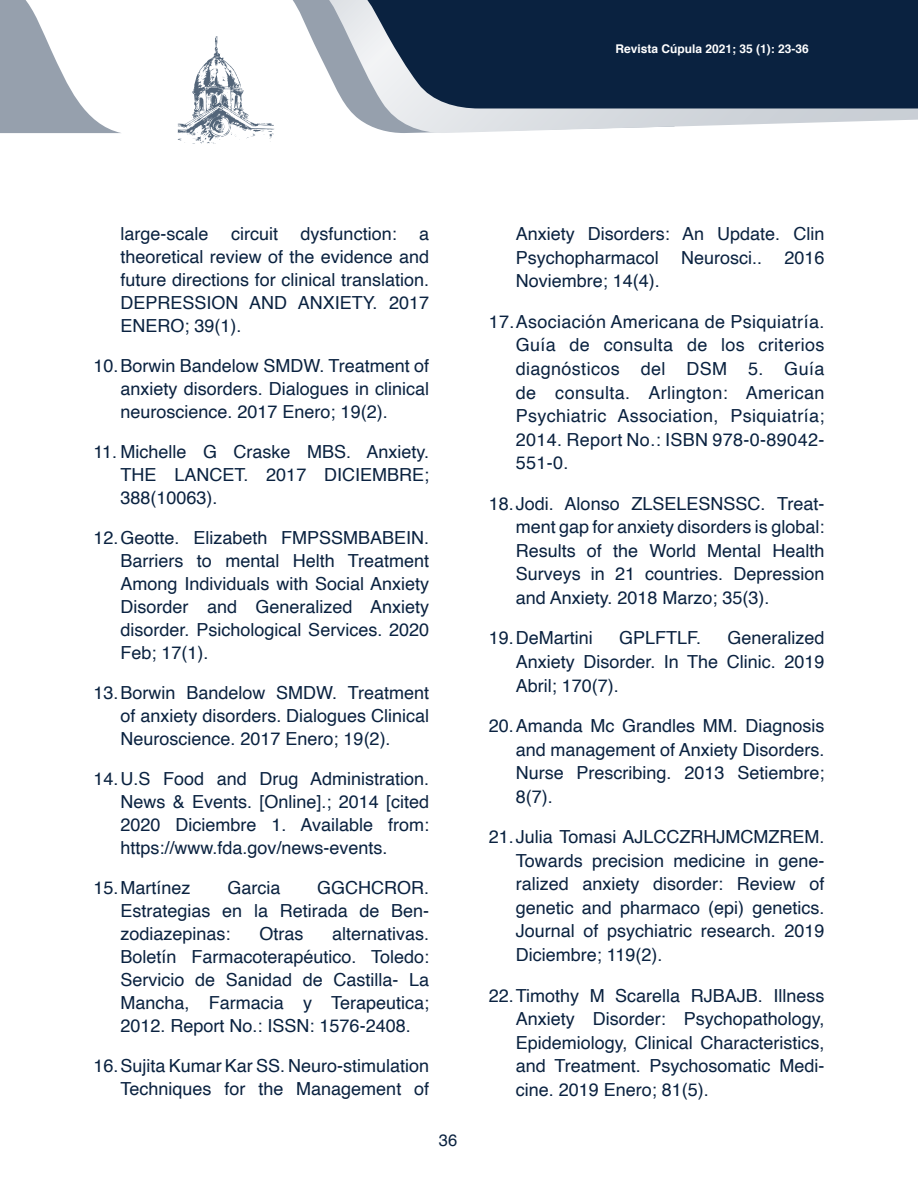
<style>
.page{position:relative;width:918px;height:1188px;background:#fff}
.page>*{position:absolute;margin:0;border:0;box-sizing:border-box;transform-origin:0 0}
.t1{font:18px/23.5px "Helvetica";color:#0a2240;text-align:justify}
.t2{font:16.5px "Helvetica";color:#0a2240}
.t3{font:700 12px "Helvetica";color:#fff}
</style>
<div class="page">
<svg style="left:293px;top:0;width:28px;height:58px"></svg>
<svg style="left:0;top:0;width:121px;height:133px"></svg>
<svg style="left:321px;top:0;width:597px;height:133px"></svg>
<svg style="left:328px;top:0;width:590px;height:108px;background:#223853"></svg>
<svg style="left:178px;top:36px;width:96px;height:108px"></svg>
<p class="t3" style="left:615px;top:39px;width:195px">Revista Cúpula 2021; 35 (1): 23-36</p>
<p class="t1" style="left:121px;top:223px;width:90px">large-scale</p>
<p class="t1" style="left:231px;top:223px;width:48px">circuit</p>
<p class="t1" style="left:301px;top:223px;width:98px">dysfunction:</p>
<p class="t1" style="left:121px;top:223px;width:310px;line-height:23px;text-indent:299px">a theoretical review of the evidence and future directions for clinical translation.<br>DEPRESSION AND ANXIETY. 2017<br>ENERO; 39(1).</p>
<p class="t1" style="left:121px;top:355px;width:310px;line-height:23px;text-indent:-27px">10.Borwin Bandelow SMDW. Treatment of anxiety disorders. Dialogues in clinical neuroscience. 2017 Enero; 19(2).</p>
<p class="t1" style="left:121px;top:441px;width:310px;line-height:23px;text-indent:-27px">11. Michelle G Craske MBS. Anxiety.<br>THE LANCET. 2017 DICIEMBRE; 388(10063).</p>
<p class="t1" style="left:121px;top:527px;width:310px;line-height:23px;text-indent:-27px">12.Geotte. Elizabeth FMPSSMBABEIN.<br>Barriers to mental Helth Treatment Among Individuals with Social Anxiety Disorder and Generalized Anxiety disorder. Psichological Services. 2020<br>Feb; 17(1).</p>
<p class="t1" style="left:121px;top:682px;width:310px;line-height:23px;text-indent:-27px">13.Borwin Bandelow SMDW. Treatment of anxiety disorders. Dialogues Clinical Neuroscience. 2017 Enero; 19(2).</p>
<p class="t1" style="left:121px;top:768px;width:310px;line-height:23px;text-indent:-27px">14.U.S Food and Drug Administration.<br>News &amp; Events. [Online].; 2014 [cited 2020 Diciembre 1. Available from: https://www.fda.gov/news-events.</p>
<p class="t1" style="left:94px;top:877px;width:99px">15.Martínez</p>
<p class="t1" style="left:227px;top:877px;width:55px">Garcia</p>
<p class="t1" style="left:121px;top:877px;width:310px;line-height:23px;text-indent:197px">GGCHCROR.<br>Estrategias en la Retirada de Ben&shy;zodiazepinas:</p>
<p class="t1" style="left:259px;top:923px;width:46px">Otras</p>
<p class="t1" style="left:121px;top:923px;width:310px;line-height:23px;text-indent:212px">alternativas.<br>Boletín Farmacoterapéutico. Toledo:<br>Servicio de Sanidad de Castilla- La Mancha, Farmacia y Terapeutica; 2012. Report No.: ISSN: 1576-2408.</p>
<p class="t1" style="left:94px;top:1055px;width:337px;line-height:23px;text-align:right">16.Sujita Kumar Kar SS. Neuro-stimulation<br>Techniques for the Management of</p>
<p class="t2" style="left:439px;top:1128px;width:20px">36</p>
<p class="t1" style="left:516px;top:223px;width:310px">Anxiety Disorders: An Update. Clin Psychopharmacol Neurosci.. 2016<br>Noviembre; 14(4).</p>
<p class="t1" style="left:516px;top:310px;width:310px;text-indent:-27px">17.Asociación Americana de Psiquiatría.<br>Guía de consulta de los criterios diagnósticos del DSM 5. Guía de consulta. Arlington: American Psychiatric Association, Psiquiatría; 2014. Report No.: ISBN 978-0-89042- 551-0.</p>
<p class="t1" style="left:516px;top:492px;width:310px;text-indent:-27px">18.Jodi. Alonso ZLSELESNSSC. Treat&shy;ment gap for anxiety disorders is global:<br>Results of the World Mental Health Surveys in 21 countries. Depression and Anxiety. 2018 Marzo; 35(3).</p>
<p class="t1" style="left:489px;top:627px;width:106px">19.DeMartini</p>
<p class="t1" style="left:619px;top:627px;width:84px">GPLFTLF.</p>
<p class="t1" style="left:516px;top:627px;width:310px;text-indent:212px">Generalized Anxiety Disorder. In The Clinic. 2019<br>Abril; 170(7).</p>
<p class="t1" style="left:516px;top:715px;width:310px;text-indent:-27px">20.Amanda Mc Grandles MM. Diagnosis and management of Anxiety Disorders.<br>Nurse Prescribing. 2013 Setiembre; 8(7).</p>
<p class="t1" style="left:516px;top:826px;width:310px;text-indent:-27px">21.Julia Tomasi AJLCCZRHJMCMZREM.<br>Towards precision medicine in gene&shy;ralized anxiety disorder: Review of genetic and pharmaco (epi) genetics.<br>Journal of psychiatric research. 2019<br>Diciembre; 119(2).</p>
<p class="t1" style="left:516px;top:984px;width:310px;text-indent:-27px">22.Timothy M Scarella RJBAJB. Illness Anxiety Disorder: Psychopathology, Epidemiology, Clinical Characteristics, and Treatment. Psychosomatic Medi&shy;cine. 2019 Enero; 81(5).</p>
</div>
